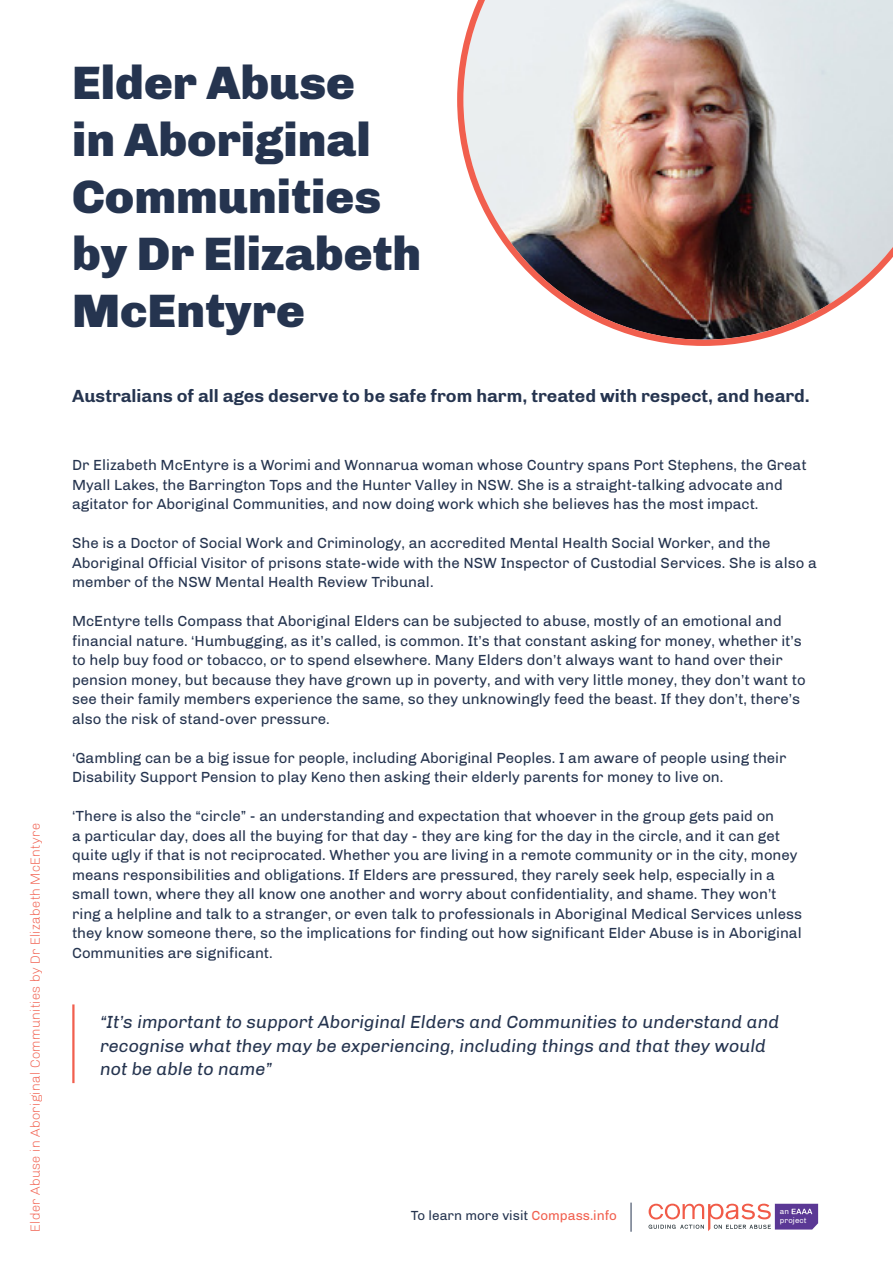
<style>
.page{position:relative;width:893px;height:1263px;background:#fff}
.page>*{position:absolute;margin:0;border:0;box-sizing:border-box;transform-origin:0 0}
.t1{font:900 48px/57px "Chivo";color:#25344f}
.t2{font:italic 18px/23.2px "Chivo";color:#25344f}
.t3{font:700 18px "Chivo";color:#25344f}
.t4{font:15px/19.5px "Chivo";color:#25344f}
.t5{font:300 13.5px "Chivo";color:#f15f4e}
.t6{font:13.5px "Chivo";color:#25344f}
.t7{font:7.8px "Chivo";letter-spacing:.02em;color:#fff}
.s1{color:#f15f4e}
</style>
<div class="page">
<svg style="left:649px;top:1203px;width:169px;height:28px"></svg>
<hr style="left:631px;top:1202px;width:1px;height:30px;background:#25344f">
<hr style="left:72px;top:1004px;width:3px;height:79px;background:#f15f4e">
<img style="left:457px;top:0;width:436px;height:346px">
<p class="t5" style="left:27px;top:1232px;width:410px;rotate:-90deg">Elder Abuse in Aboriginal Communities by Dr Elizabeth McEntyre</p>
<h1 class="t1" style="left:72px;top:54px;width:351px">Elder Abuse<br>in Aboriginal<br>Communities by Dr Elizabeth<br>McEntyre</h1>
<p class="t3" style="left:72px;top:385px;width:739px">Australians of all ages deserve to be safe from harm, treated with respect, and heard.</p>
<p class="t4" style="left:72px;top:455px;width:736px">Dr Elizabeth McEntyre is a Worimi and Wonnarua woman whose Country spans Port Stephens, the Great<br>Myall Lakes, the Barrington Tops and the Hunter Valley in NSW. She is a straight-talking advocate and agitator for Aboriginal Communities, and now doing work which she believes has the most impact.</p>
<p class="t4" style="left:72px;top:533px;width:746px">She is a Doctor of Social Work and Criminology, an accredited Mental Health Social Worker, and the<br>Aboriginal Official Visitor of prisons state-wide with the NSW Inspector of Custodial Services. She is also a member of the NSW Mental Health Review Tribunal.</p>
<p class="t4" style="left:72px;top:611px;width:735px">McEntyre tells Compass that Aboriginal Elders can be subjected to abuse, mostly of an emotional and financial nature. ‘Humbugging, as it’s called, is common. It’s that constant asking for money, whether it’s to help buy food or tobacco, or to spend elsewhere. Many Elders don’t always want to hand over their pension money, but because they have grown up in poverty, and with very little money, they don’t want to see their family members experience the same, so they unknowingly feed the beast. If they don’t, there’s also the risk of stand-over pressure.</p>
<p class="t4" style="left:72px;top:748px;width:716px">‘Gambling can be a big issue for people, including Aboriginal Peoples. I am aware of people using their<br>Disability Support Pension to play Keno then asking their elderly parents for money to live on.</p>
<p class="t4" style="left:72px;top:806px;width:732px">‘There is also the “circle” - an understanding and expectation that whoever in the group gets paid on<br>a particular day, does all the buying for that day - they are king for the day in the circle, and it can get quite ugly if that is not reciprocated. Whether you are living in a remote community or in the city, money means responsibilities and obligations. If Elders are pressured, they rarely seek help, especially in a small town, where they all know one another and worry about confidentiality, and shame. They won’t ring a helpline and talk to a stranger, or even talk to professionals in Aboriginal Medical Services unless they know someone there, so the implications for finding out how significant Elder Abuse is in Aboriginal Communities are significant.</p>
<p class="t2" style="left:100px;top:1010px;width:681px">“It’s important to support Aboriginal Elders and Communities to understand and recognise what they may be experiencing, including things and that they would not be able to name”</p>
<p class="t6" style="left:411px;top:1207px;width:208px">To learn more visit <span class="s1">Compass.info</span></p>
<p class="t7" style="left:780px;top:1215px;width:28px">project</p>
<p class="t7" style="left:780px;top:1207px;width:11px">an</p>
</div>
